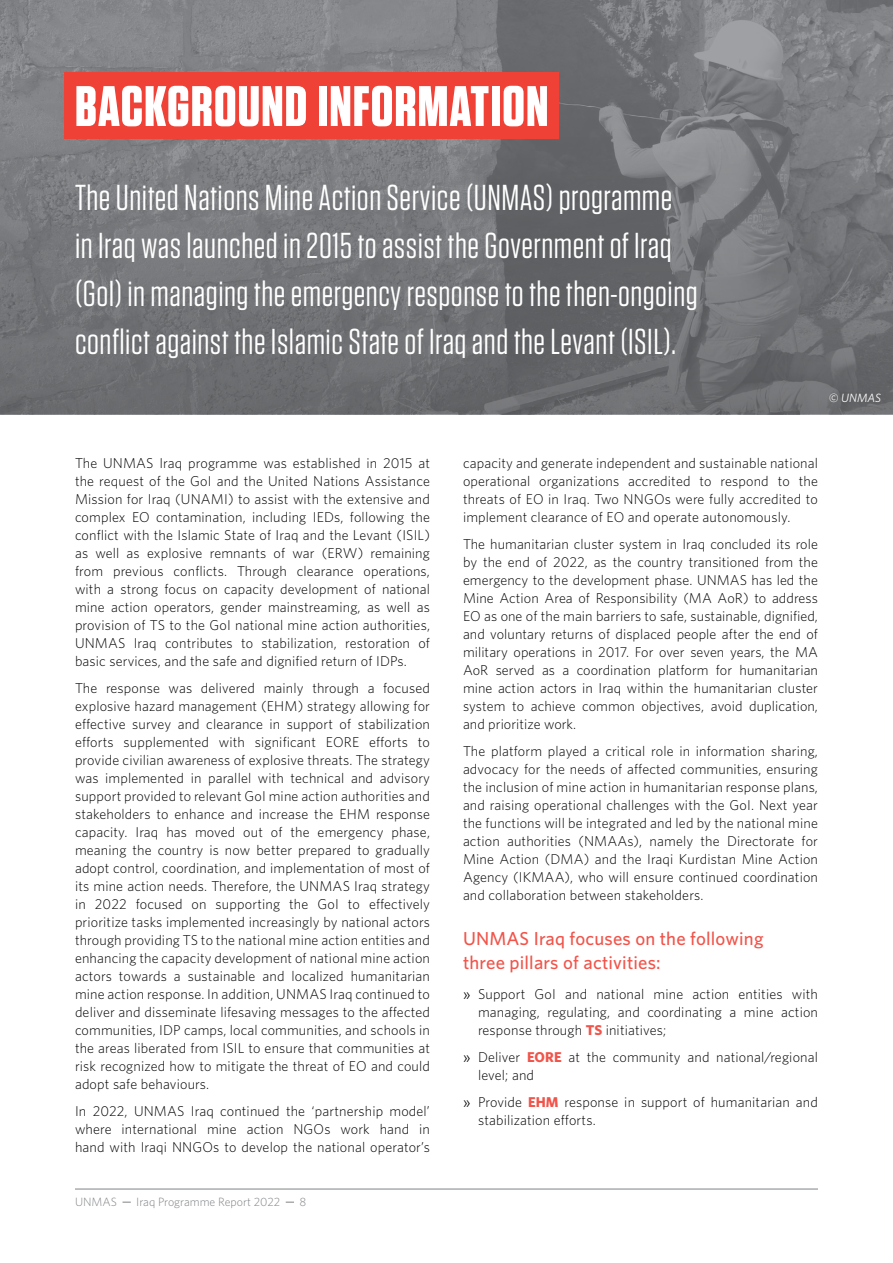
<style>
.page{position:relative;width:893px;height:1263px;background:#fff}
.page>*{position:absolute;margin:0;border:0;box-sizing:border-box;transform-origin:0 0}
.t1{font:700 57px "Tungsten";letter-spacing:.02em;color:#fff}
.t2{font:36px/48px "Tungsten";letter-spacing:.015em;color:#fff}
.t3{font:500 18.75px/24px "Whitney";letter-spacing:.01em;color:#f1544a}
.t4{font:300 14.25px/18px "Whitney";letter-spacing:.01em;color:#000;text-align:justify}
.t5{font:300 12px "Whitney";color:#808285}
.t6{font:italic 12px "Whitney";color:#fff}
.s1{font-weight:400}
.s2{font-weight:700;color:#f1544a}
</style>
<div class="page">
<hr style="left:75px;top:1189px;width:743px;height:1px;background:#808285">
<img style="left:0;top:0;width:893px;height:104px">
<svg style="left:0;top:104px;width:893px;height:310px;background:#717275"></svg>
<div style="left:64px;top:73px;width:494px;height:66px;background:#ef4136"></div>
<h1 class="t1" style="left:75px;top:76px;width:475px">BACKGROUND INFORMATION</h1>
<p class="t2" style="left:75px;top:174px;width:624px">The United Nations Mine Action Service (UNMAS) programme in Iraq was launched in 2015 to assist the Government of Iraq (GoI) in managing the emergency response to the then-ongoing conflict against the Islamic State of Iraq and the Levant (ISIL).</p>
<p class="t6" style="left:829px;top:390px;width:54px">© UNMAS</p>
<p class="t4" style="left:75px;top:454px;width:357px">The UNMAS Iraq programme was established in 2015 at the request of the GoI and the United Nations Assistance Mission for Iraq (UNAMI) to assist with the extensive and complex EO contamination, including IEDs, following the conflict with the Islamic State of Iraq and the Levant (ISIL) as well as explosive remnants of war (ERW) remaining from previous conflicts. Through clearance operations, with a strong focus on capacity development of national mine action operators, gender mainstreaming, as well as provision of TS to the GoI national mine action authorities, UNMAS Iraq contributes to stabilization, restoration of basic services, and the safe and dignified return of IDPs.</p>
<p class="t4" style="left:75px;top:679px;width:357px">The response was delivered mainly through a focused explosive hazard management (EHM) strategy allowing for effective survey and clearance in support of stabilization efforts supplemented with significant EORE efforts to provide civilian awareness of explosive threats. The strategy was implemented in parallel with technical and advisory support provided to relevant GoI mine action authorities and stakeholders to enhance and increase the EHM response capacity. Iraq has moved out of the emergency phase, meaning the country is now better prepared to gradually adopt control, coordination, and implementation of most of its mine action needs. Therefore, the UNMAS Iraq strategy in 2022 focused on supporting the GoI to effectively prioritize tasks implemented increasingly by national actors through providing TS to the national mine action entities and enhancing the capacity development of national mine action actors towards a sustainable and localized humanitarian mine action response. In addition, UNMAS Iraq continued to deliver and disseminate lifesaving messages to the affected communities, IDP camps, local communities, and schools in the areas liberated from ISIL to ensure that communities at risk recognized how to mitigate the threat of EO and could adopt safe behaviours.</p>
<p class="t4" style="left:75px;top:1102px;width:356px">In 2022, UNMAS Iraq continued the ‘partnership model’ where international mine action NGOs work hand in hand with Iraqi NNGOs to develop the national operator’s</p>
<p class="t5" style="left:75px;top:1194px;width:43px">UNMAS</p>
<p class="t5" style="left:136px;top:1194px;width:145px">Iraq Programme Report 2022</p>
<p class="t5" style="left:300px;top:1194px;width:8px">8</p>
<p class="t4" style="left:463px;top:454px;width:357px">capacity and generate independent and sustainable national operational organizations accredited to respond to the threats of EO in Iraq. Two NNGOs were fully accredited to implement clearance of EO and operate autonomously.</p>
<p class="t4" style="left:463px;top:535px;width:356px">The humanitarian cluster system in Iraq concluded its role by the end of 2022, as the country transitioned from the emergency to the development phase. UNMAS has led the Mine Action Area of Responsibility (MA AoR) to address EO as one of the main barriers to safe, sustainable, dignified, and voluntary returns of displaced people after the end of military operations in 2017. For over seven years, the MA AoR served as a coordination platform for humanitarian mine action actors in Iraq within the humanitarian cluster system to achieve common objectives, avoid duplication, and prioritize work.</p>
<p class="t4" style="left:463px;top:742px;width:357px">The platform played a critical role in information sharing, advocacy for the needs of affected communities, ensuring the inclusion of mine action in humanitarian response plans, and raising operational challenges with the GoI. Next year the functions will be integrated and led by the national mine action authorities (NMAAs), namely the Directorate for Mine Action (DMA) and the Iraqi Kurdistan Mine Action Agency (IKMAA), who will ensure continued coordination and collaboration between stakeholders.</p>
<h3 class="t3" style="left:463px;top:926px;width:302px">UNMAS Iraq focuses on the following three pillars of activities:</h3>
<p class="t4" style="left:478px;top:985px;width:341px;text-indent:-15px"><span class="s1">»</span> Support GoI and national mine action entities with managing, regulating, and coordinating a mine action response through <span class="s2">TS</span> initiatives;</p>
<p class="t4" style="left:478px;top:1048px;width:341px;text-indent:-15px"><span class="s1">»</span> Deliver <span class="s2">EORE</span> at the community and national/regional level; and</p>
<p class="t4" style="left:478px;top:1093px;width:341px;text-indent:-15px"><span class="s1">»</span> Provide <span class="s2">EHM</span> response in support of humanitarian and stabilization efforts.</p>
</div>
